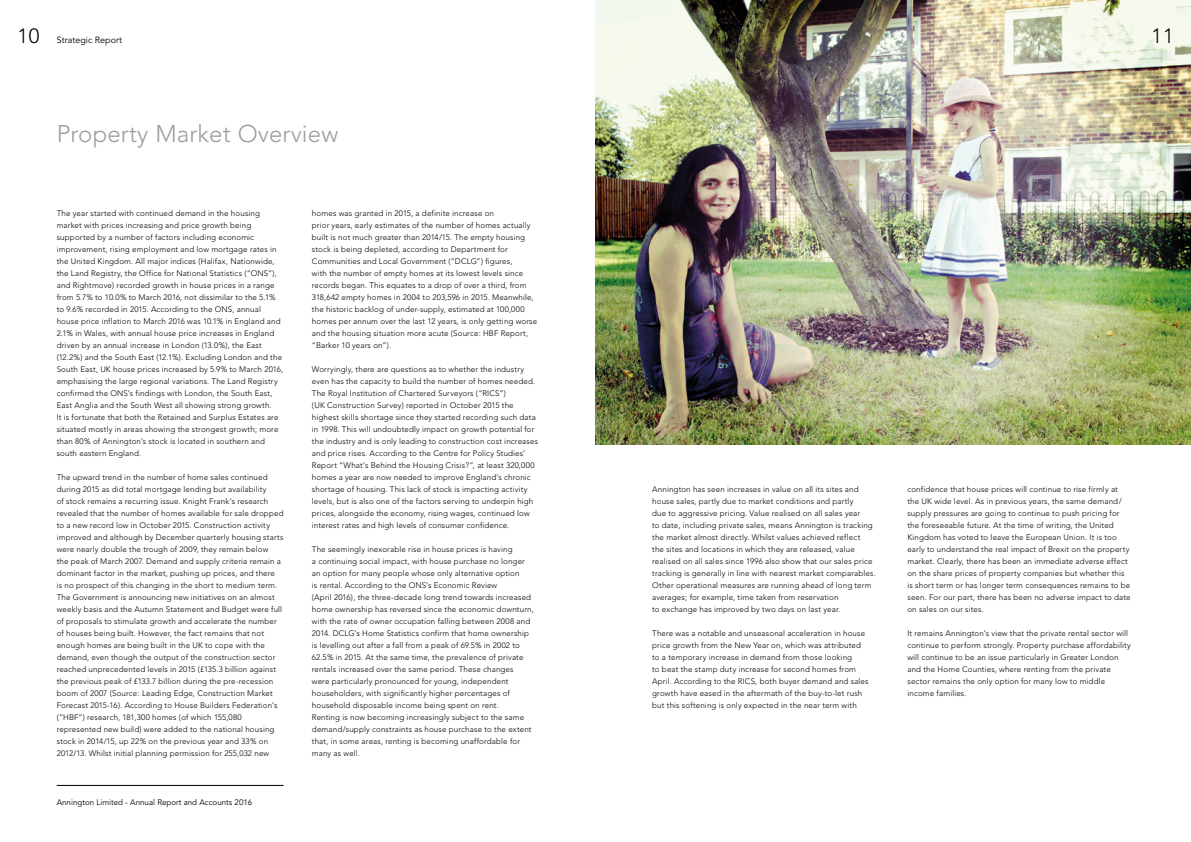
<style>
.page{position:relative;width:1191px;height:842px;background:#fff}
.page>*{position:absolute;margin:0;border:0;box-sizing:border-box;transform-origin:0 0}
.t1{font:300 24px "Avenir LT";letter-spacing:.005em;color:#9d9d9c}
.t2{font:300 20.5px "Avenir LT";color:#000}
.t3{font:9px "Avenir LT";color:#000}
.t4{font:300 8px/12px "Avenir";letter-spacing:.015em;color:#000}
.t5{font:8px "Avenir LT";color:#000}
</style>
<div class="page">
<img style="left:595px;top:0;width:596px;height:444px">
<hr style="left:57px;top:785px;width:226px;height:1px;background:#000">
<h2 class="t2" style="left:17px;top:23px;width:24px">10</h2>
<p class="t3" style="left:57px;top:34px;width:67px">Strategic Report</p>
<h1 class="t1" style="left:57px;top:119px;width:283px">Property Market Overview</h1>
<p class="t4" style="left:57px;top:207px;width:228px">The year started with continued demand in the housing market with prices increasing and price growth being supported by a number of factors including economic improvement, rising employment and low mortgage rates in the United Kingdom. All major indices (Halifax, Nationwide, the Land Registry, the Office for National Statistics (“ONS”), and Rightmove) recorded growth in house prices in a range from 5.7% to 10.0% to March 2016, not dissimilar to the 5.1% to 9.6% recorded in 2015. According to the ONS, annual house price inflation to March 2016 was 10.1% in England and 2.1% in Wales, with annual house price increases in England driven by an annual increase in London (13.0%), the East (12.2%) and the South East (12.1%). Excluding London and the South East, UK house prices increased by 5.9% to March 2016, emphasising the large regional variations. The Land Registry confirmed the ONS’s findings with London, the South East, East Anglia and the South West all showing strong growth.<br>It is fortunate that both the Retained and Surplus Estates are situated mostly in areas showing the strongest growth; more than 80% of Annington’s stock is located in southern and south eastern England.</p>
<p class="t4" style="left:57px;top:471px;width:228px">The upward trend in the number of home sales continued during 2015 as did total mortgage lending but availability<br>of stock remains a recurring issue. Knight Frank’s research revealed that the number of homes available for sale dropped to a new record low in October 2015. Construction activity improved and although by December quarterly housing starts were nearly double the trough of 2009, they remain below<br>the peak of March 2007. Demand and supply criteria remain a dominant factor in the market, pushing up prices, and there<br>is no prospect of this changing in the short to medium term.<br>The Government is announcing new initiatives on an almost weekly basis and the Autumn Statement and Budget were full of proposals to stimulate growth and accelerate the number of houses being built. However, the fact remains that not enough homes are being built in the UK to cope with the demand, even though the output of the construction sector reached unprecedented levels in 2015 (£135.3 billion against the previous peak of £133.7 billion during the pre-recession boom of 2007 (Source: Leading Edge, Construction Market Forecast 2015-16). According to House Builders Federation’s (“HBF”) research, 181,300 homes (of which 155,080 represented new build) were added to the national housing stock in 2014/15, up 22% on the previous year and 33% on 2012/13. Whilst initial planning permission for 255,032 new</p>
<p class="t5" style="left:57px;top:798px;width:197px">Annington Limited - Annual Report and Accounts 2016</p>
<p class="t4" style="left:312px;top:207px;width:227px">homes was granted in 2015, a definite increase on<br>prior years, early estimates of the number of homes actually built is not much greater than 2014/15. The empty housing stock is being depleted, according to Department for Communities and Local Government (“DCLG”) figures,<br>with the number of empty homes at its lowest levels since records began. This equates to a drop of over a third, from 318,642 empty homes in 2004 to 203,596 in 2015. Meanwhile, the historic backlog of under-supply, estimated at 100,000 homes per annum over the last 12 years, is only getting worse and the housing situation more acute (Source: HBF Report, “Barker 10 years on”).</p>
<p class="t4" style="left:312px;top:363px;width:228px">Worryingly, there are questions as to whether the industry even has the capacity to build the number of homes needed.<br>The Royal Institution of Chartered Surveyors (“RICS”)<br>(UK Construction Survey) reported in October 2015 the highest skills shortage since they started recording such data in 1998. This will undoubtedly impact on growth potential for the industry and is only leading to construction cost increases and price rises. According to the Centre for Policy Studies’ Report “What’s Behind the Housing Crisis?”, at least 320,000 homes a year are now needed to improve England’s chronic shortage of housing. This lack of stock is impacting activity levels, but is also one of the factors serving to underpin high prices, alongside the economy, rising wages, continued low interest rates and high levels of consumer confidence.</p>
<p class="t4" style="left:312px;top:543px;width:223px">The seemingly inexorable rise in house prices is having<br>a continuing social impact, with house purchase no longer an option for many people whose only alternative option<br>is rental. According to the ONS’s Economic Review<br>(April 2016), the three-decade long trend towards increased home ownership has reversed since the economic downturn, with the rate of owner occupation falling between 2008 and 2014. DCLG’s Home Statistics confirm that home ownership is levelling out after a fall from a peak of 69.5% in 2002 to 62.5% in 2015. At the same time, the prevalence of private rentals increased over the same period. These changes<br>were particularly pronounced for young, independent householders, with significantly higher percentages of household disposable income being spent on rent.<br>Renting is now becoming increasingly subject to the same demand/supply constraints as house purchase to the extent that, in some areas, renting is becoming unaffordable for many as well.</p>
<h2 class="t2" style="left:1151px;top:23px;width:24px">11</h2>
<p class="t4" style="left:652px;top:483px;width:225px">Annington has seen increases in value on all its sites and house sales, partly due to market conditions and partly<br>due to aggressive pricing. Value realised on all sales year<br>to date, including private sales, means Annington is tracking the market almost directly. Whilst values achieved reflect<br>the sites and locations in which they are released, value realised on all sales since 1996 also show that our sales price tracking is generally in line with nearest market comparables.<br>Other operational measures are running ahead of long term averages; for example, time taken from reservation<br>to exchange has improved by two days on last year.</p>
<p class="t4" style="left:652px;top:627px;width:218px">There was a notable and unseasonal acceleration in house price growth from the New Year on, which was attributed to a temporary increase in demand from those looking<br>to beat the stamp duty increase for second homes from April. According to the RICS, both buyer demand and sales growth have eased in the aftermath of the buy-to-let rush but this softening is only expected in the near term with</p>
<p class="t4" style="left:907px;top:483px;width:225px">confidence that house prices will continue to rise firmly at the UK wide level. As in previous years, the same demand/ supply pressures are going to continue to push pricing for the foreseeable future. At the time of writing, the United Kingdom has voted to leave the European Union. It is too early to understand the real impact of Brexit on the property market. Clearly, there has been an immediate adverse effect on the share prices of property companies but whether this is short term or has longer term consequences remains to be seen. For our part, there has been no adverse impact to date on sales on our sites.</p>
<p class="t4" style="left:907px;top:627px;width:225px">It remains Annington’s view that the private rental sector will continue to perform strongly. Property purchase affordability will continue to be an issue particularly in Greater London and the Home Counties, where renting from the private sector remains the only option for many low to middle income families.</p>
</div>
